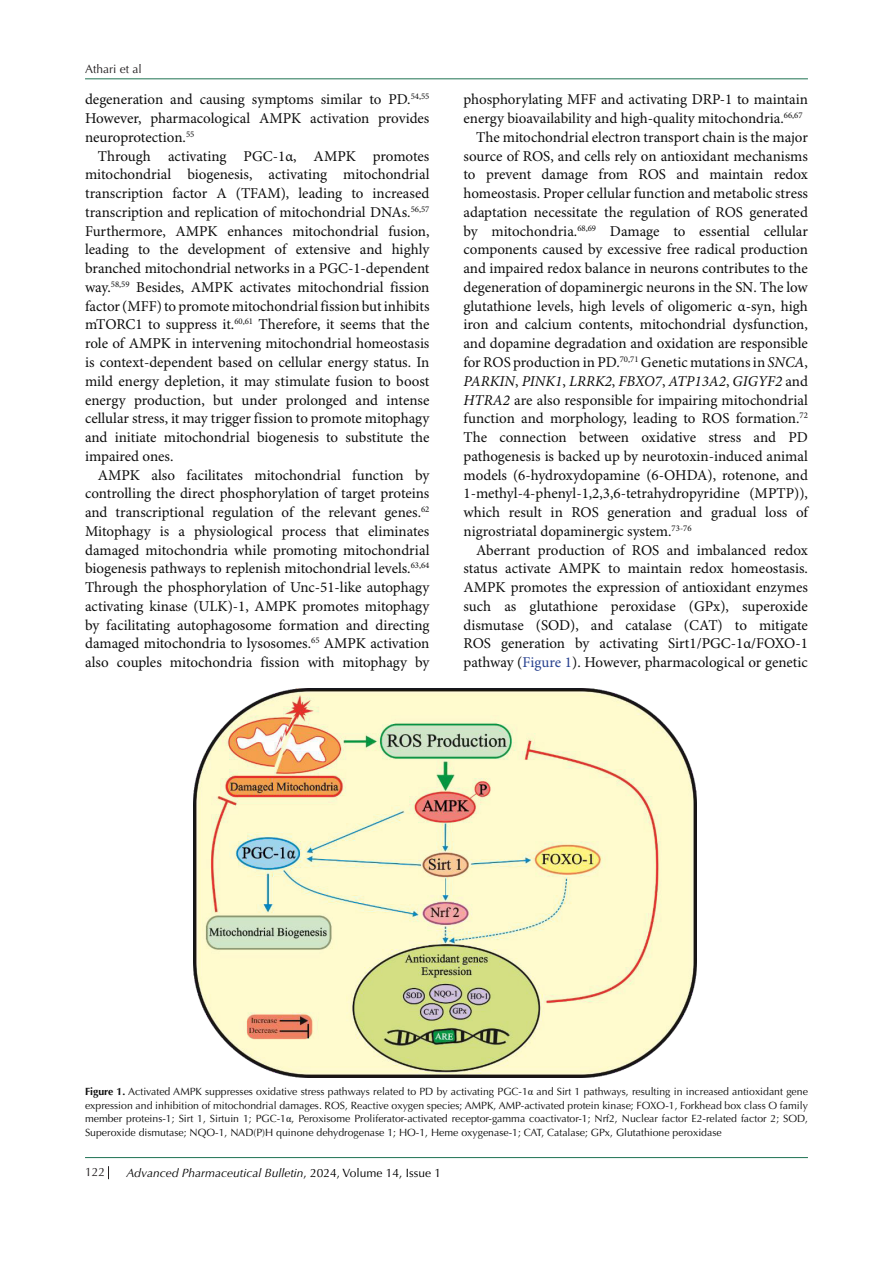
<style>
.page{position:relative;width:893px;height:1263px;background:#fff}
.page>*{position:absolute;margin:0;border:0;box-sizing:border-box;transform-origin:0 0}
.t1{font:15px/18.8px "Minion Pro";color:#0d0d0d;text-align:justify}
.t2{font:italic 12px "Optima LT Std";color:#000}
.t3{font:12px "Optima LT Std";color:#231f20}
.t4{font:10.5px/13.5px "Optima LT Std";color:#0d0d0d;text-align:justify}
.s1{font-style:italic}
.s2{color:#253f8e}
.s3{font-weight:700}
.s4{font-family:"Times New Roman"}
.s5{font-style:normal}
</style>
<div class="page">
<svg style="left:108px;top:1166px;width:1px;height:13px"></svg>
<hr style="left:85px;top:1157px;width:723px;height:1px;background:#1e7252">
<hr style="left:85px;top:78px;width:723px;height:1px;background:#1e7252">
<img style="left:194px;top:688px;width:502px;height:389px">
<p class="t3" style="left:85px;top:62px;width:58px">Athari et al</p>
<p class="t1" style="left:85px;top:91px;width:346px">degeneration and causing symptoms similar to PD.<sup>54,55<br></sup>However, pharmacological AMPK activation provides neuroprotection.<sup>55</sup></p>
<p class="t1" style="left:85px;top:147px;width:346px;text-indent:13px">Through activating PGC-1α, AMPK promotes mitochondrial biogenesis, activating mitochondrial transcription factor A (TFAM), leading to increased transcription and replication of mitochondrial DNAs.<sup>56,57<br></sup>Furthermore, AMPK enhances mitochondrial fusion, leading to the development of extensive and highly branched mitochondrial networks in a PGC-1-dependent way.<sup>58,59</sup> Besides, AMPK activates mitochondrial fission factor (MFF) to promote mitochondrial fission but inhibits mTORC1 to suppress it.<sup>60,61</sup> Therefore, it seems that the role of AMPK in intervening mitochondrial homeostasis is context-dependent based on cellular energy status. In mild energy depletion, it may stimulate fusion to boost energy production, but under prolonged and intense cellular stress, it may trigger fission to promote mitophagy and initiate mitochondrial biogenesis to substitute the impaired ones.</p>
<p class="t1" style="left:85px;top:466px;width:346px;text-indent:13px">AMPK also facilitates mitochondrial function by controlling the direct phosphorylation of target proteins and transcriptional regulation of the relevant genes.<sup>62<br></sup>Mitophagy is a physiological process that eliminates damaged mitochondria while promoting mitochondrial biogenesis pathways to replenish mitochondrial levels.<sup>63,64<br></sup>Through the phosphorylation of Unc-51-like autophagy activating kinase (ULK)-1, AMPK promotes mitophagy by facilitating autophagosome formation and directing damaged mitochondria to lysosomes.<sup>65</sup> AMPK activation also couples mitochondria fission with mitophagy by</p>
<p class="t1" style="left:463px;top:91px;width:346px">phosphorylating MFF and activating DRP-1 to maintain energy bioavailability and high-quality mitochondria.<sup>66,67</sup></p>
<p class="t1" style="left:463px;top:128px;width:346px;text-indent:13px">The mitochondrial electron transport chain is the major source of ROS, and cells rely on antioxidant mechanisms to prevent damage from ROS and maintain redox homeostasis. Proper cellular function and metabolic stress adaptation necessitate the regulation of ROS generated by mitochondria.<sup>68,69</sup> Damage to essential cellular components caused by excessive free radical production and impaired redox balance in neurons contributes to the degeneration of dopaminergic neurons in the SN. The low glutathione levels, high levels of oligomeric α-syn, high iron and calcium contents, mitochondrial dysfunction, and dopamine degradation and oxidation are responsible for ROS production in PD.<sup>70,71</sup> Genetic mutations in <span class="s1">SNCA</span>, <span class="s1">PARKIN</span>, <span class="s1">PINK1</span>, <span class="s1">LRRK2</span>, <span class="s1">FBXO7</span>, <span class="s1">ATP13A2</span>, <span class="s1">GIGYF2</span> and <span class="s1">HTRA2</span> are also responsible for impairing mitochondrial function and morphology, leading to ROS formation.<sup>72<br></sup>The connection between oxidative stress and PD pathogenesis is backed up by neurotoxin-induced animal models (6-hydroxydopamine (6-OHDA), rotenone, and 1-methyl-4-phenyl-1,2,3,6-tetrahydropyridine (MPTP)), which result in ROS generation and gradual loss of nigrostriatal dopaminergic system.<sup>73-76</sup></p>
<p class="t1" style="left:463px;top:541px;width:346px;text-indent:13px">Aberrant production of ROS and imbalanced redox status activate AMPK to maintain redox homeostasis.<br>AMPK promotes the expression of antioxidant enzymes such as glutathione peroxidase (GPx), superoxide dismutase (SOD), and catalase (CAT) to mitigate ROS generation by activating Sirt1/PGC-1α/FOXO-1 pathway (<span class="s2">Figure 1</span>). However, pharmacological or genetic</p>
<p class="t4" style="left:85px;top:1085px;width:724px"><span class="s3">Figure 1.</span> Activated AMPK suppresses oxidative stress pathways related to PD by activating PGC-1<span class="s4">α</span> and Sirt 1 pathways, resulting in increased antioxidant gene expression and inhibition of mitochondrial damages. ROS, Reactive oxygen species; AMPK, AMP-activated protein kinase; FOXO-1, Forkhead box class O family member proteins-1; Sirt 1, Sirtuin 1; PGC-1<span class="s4">α</span>, Peroxisome Proliferator-activated receptor-gamma coactivator-1; Nrf2, Nuclear factor E2-related factor 2; SOD, Superoxide dismutase; NQO-1, NAD(P)H quinone dehydrogenase 1; HO-1, Heme oxygenase-1; CAT, Catalase; GPx, Glutathione peroxidase</p>
<p class="t3" style="left:85px;top:1165px;width:22px">122</p>
<p class="t2" style="left:126px;top:1165px;width:316px">Advanced Pharmaceutical Bulletin<span class="s5">, 2024, Volume 14, Issue 1</span></p>
</div>
